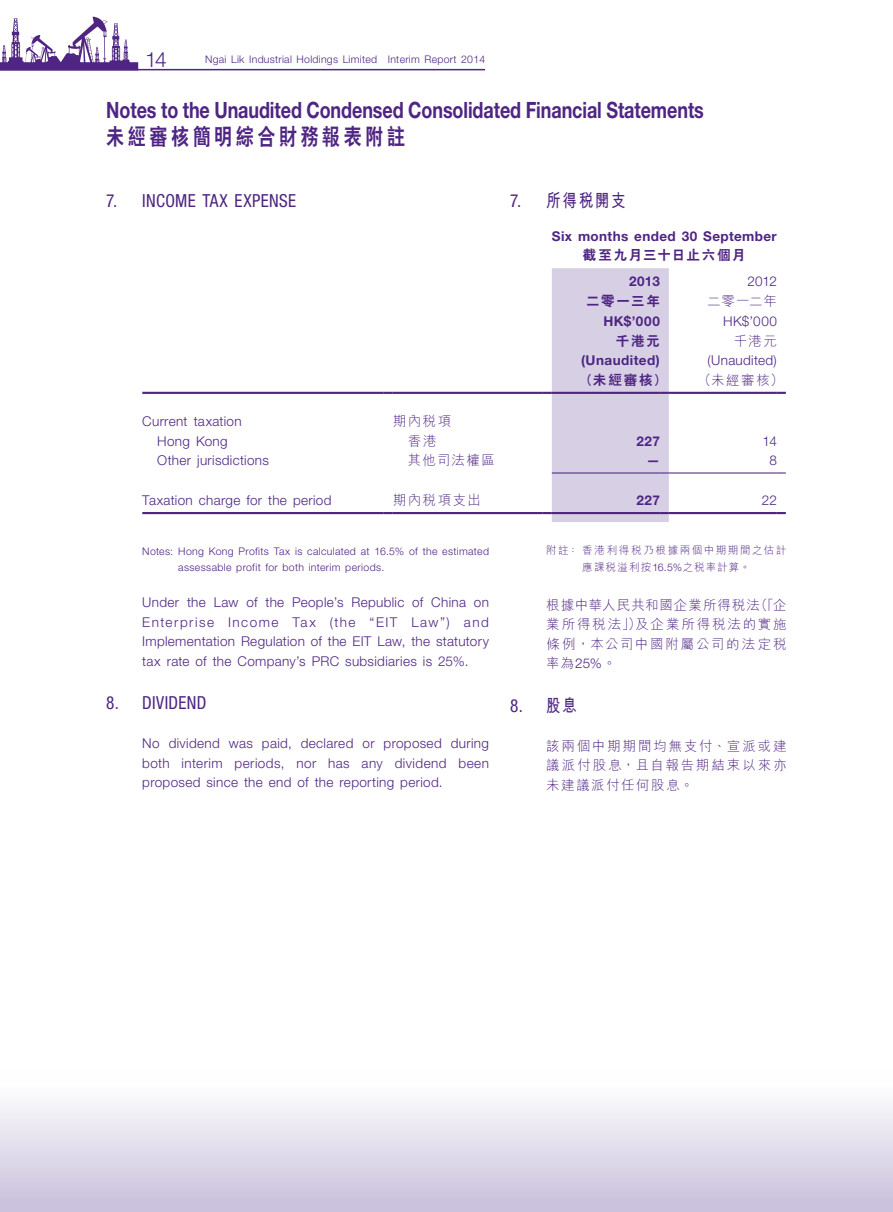
<style>
.page{position:relative;width:893px;height:1212px;background:#fff}
.page>*{position:absolute;margin:0;border:0;box-sizing:border-box;transform-origin:0 0}
.t1{font:700 22.5px "Helvetica Neue LT Std";letter-spacing:-.005em;color:#4e2582;scale:.8 1}
.t2{font:800 22.5px "C Hei 2 HK";letter-spacing:.2em;color:#4e2582;scale:.8 1}
.t3{font:300 21px "Helvetica Neue LT Std";color:#4e2582}
._03_H1{font:condensed 18px "Helvetica Neue LT Std";letter-spacing:.02em;color:#4e2582;scale:.96 1}
._03_H1-2{font:700 18px "M Hei HK";letter-spacing:.125em;color:#4e2582;scale:.8 1}
._12___P2{font:300 13.5px/19.5px "Helvetica Neue LT Std";letter-spacing:.025em;color:#4e2582;text-align:justify}
._12___P2-2{font:300 13.5px/19.5px "M Hei HK";letter-spacing:.13em;color:#4e2582;text-align:justify}
._15_Table_Stub{font:300 13.5px "Helvetica Neue LT Std";letter-spacing:.025em;color:#4e2582}
._31_table_tab_6pt{font:700 13.5px "Helvetica Neue LT Std";letter-spacing:.03em;color:#4e2582}
._31_table_tab_6pt-2{font:300 13.5px "Helvetica Neue LT Std";letter-spacing:.025em;color:#4e2582}
._31_table_tab_6pt-3{font:800 13.5px "C Hei 2 HK";letter-spacing:.13em;color:#4e2582}
._15_Table_Stub-2{font:300 13.5px "M Hei HK";letter-spacing:.1em;color:#4e2582}
._31_table_tab_6pt-4{font:300 13.5px "M Hei HK";letter-spacing:.085em;color:#4e2582}
._22____IN2__Note{font:300 10.5px/16.5px "Helvetica Neue LT Std";letter-spacing:.025em;color:#4e2582}
._22____IN2__Note-2{font:300 10.5px/16.5px "M Hei HK";letter-spacing:.145em;color:#4e2582;text-align:center}
.s1{font-family:"Helvetica Neue LT Std";font-weight:400;font-stretch:condensed}
.s2{font-family:"Helvetica Neue LT Std"}
.s3{font-family:"M Hei HK";font-weight:700;font-stretch:normal}
</style>
<div class="page">
<svg style="left:0;top:17px;width:138px;height:54px"></svg>
<hr style="left:138px;top:69px;width:347px;height:1px;background:#4e2582">
<div style="left:0;top:1069px;width:893px;height:143px;background:linear-gradient(to bottom,#fff,#c8bfdb)"></div>
<hr style="left:393px;top:512px;width:150px;height:2px;background:#4e2582">
<hr style="left:142px;top:392px;width:242px;height:2px;background:#4e2582">
<svg style="left:384px;top:392px;width:9px;height:2px"></svg>
<hr style="left:393px;top:392px;width:150px;height:2px;background:#4e2582">
<hr style="left:669px;top:392px;width:108px;height:2px;background:#4e2582">
<svg style="left:777px;top:392px;width:9px;height:2px"></svg>
<hr style="left:142px;top:512px;width:242px;height:2px;background:#4e2582">
<svg style="left:384px;top:512px;width:9px;height:2px"></svg>
<hr style="left:669px;top:512px;width:108px;height:2px;background:#4e2582">
<svg style="left:777px;top:512px;width:9px;height:2px"></svg>
<svg style="left:543px;top:268px;width:126px;height:254px"></svg>
<hr style="left:669px;top:472px;width:108px;height:1px;background:#4e2582">
<h2 class="t3" style="left:145px;top:47px;width:23px">14</h2>
<p class="_22____IN2__Note" style="left:205px;top:51px;width:282px">Ngai Lik Industrial Holdings Limited Interim Report 2014</p>
<h1 class="t1" style="left:106px;top:96px;width:748px">Notes to the Unaudited Condensed Consolidated Financial Statements</h1>
<h1 class="t2" style="left:106px;top:122px;width:375px">未經審核簡明綜合財務報表附註</h1>
<p class="_03_H1" style="left:106px;top:191px;width:199px">7. INCOME TAX EXPENSE</p>
<p class="_03_H1-2" style="left:510px;top:188px;width:146px"><span class="s1">7.</span> 所得稅開支</p>
<p class="_31_table_tab_6pt" style="left:552px;top:228px;width:227px">Six months ended 30 September</p>
<p class="_31_table_tab_6pt-3" style="left:583px;top:246px;width:164px">截至九月三十日止六個月</p>
<p class="_31_table_tab_6pt" style="left:629px;top:273px;width:32px">2013</p>
<p class="_31_table_tab_6pt-2" style="left:748px;top:273px;width:31px">2012</p>
<p class="_31_table_tab_6pt-3" style="left:586px;top:292px;width:75px">二零一三年</p>
<p class="_31_table_tab_6pt-4" style="left:707px;top:292px;width:71px">二零一二年</p>
<p class="_31_table_tab_6pt" style="left:603px;top:313px;width:58px">HK$’000</p>
<p class="_31_table_tab_6pt-2" style="left:723px;top:313px;width:55px">HK$’000</p>
<p class="_31_table_tab_6pt-3" style="left:616px;top:332px;width:46px">千港元</p>
<p class="_31_table_tab_6pt-4" style="left:734px;top:331px;width:45px">千港元</p>
<p class="_31_table_tab_6pt" style="left:581px;top:352px;width:80px">(Unaudited)</p>
<p class="_31_table_tab_6pt-2" style="left:708px;top:352px;width:71px">(Unaudited)</p>
<p class="_31_table_tab_6pt-3" style="left:579px;top:371px;width:89px">（未經審核）</p>
<p class="_31_table_tab_6pt-4" style="left:698px;top:371px;width:87px">（未經審核）</p>
<p class="_15_Table_Stub" style="left:142px;top:413px;width:101px">Current taxation</p>
<p class="_15_Table_Stub-2" style="left:393px;top:411px;width:60px">期內稅項</p>
<p class="_15_Table_Stub" style="left:157px;top:432px;width:72px">Hong Kong</p>
<p class="_15_Table_Stub-2" style="left:408px;top:431px;width:30px">香港</p>
<p class="_31_table_tab_6pt" style="left:636px;top:432px;width:25px">227</p>
<p class="_31_table_tab_6pt-2" style="left:763px;top:432px;width:16px">14</p>
<p class="_15_Table_Stub" style="left:157px;top:452px;width:113px">Other jurisdictions</p>
<p class="_15_Table_Stub-2" style="left:408px;top:451px;width:89px">其他司法權區</p>
<p class="_31_table_tab_6pt" style="left:646px;top:452px;width:15px">—</p>
<p class="_31_table_tab_6pt-2" style="left:769px;top:452px;width:9px">8</p>
<p class="_15_Table_Stub" style="left:142px;top:492px;width:191px">Taxation charge for the period</p>
<p class="_15_Table_Stub-2" style="left:393px;top:491px;width:90px">期內稅項支出</p>
<p class="_31_table_tab_6pt" style="left:636px;top:492px;width:25px">227</p>
<p class="_31_table_tab_6pt-2" style="left:762px;top:492px;width:17px">22</p>
<p class="_22____IN2__Note" style="left:178px;top:542px;width:312px;text-indent:-36px">Notes: Hong Kong Profits Tax is calculated at 16.5% of the estimated assessable profit for both interim periods.</p>
<p class="_12___P2" style="left:142px;top:592px;width:348px">Under the Law of the People’s Republic of China on Enterprise Income Tax (the “EIT Law”) and Implementation Regulation of the EIT Law, the statutory tax rate of the Company’s PRC subsidiaries is 25%.</p>
<p class="_03_H1" style="left:106px;top:692px;width:106px">8. DIVIDEND</p>
<p class="_12___P2" style="left:142px;top:733px;width:348px">No dividend was paid, declared or proposed during both interim periods, nor has any dividend been proposed since the end of the reporting period.</p>
<p class="_22____IN2__Note-2" style="left:546px;top:541px;width:242px">附註：香港利得稅乃根據兩個中期期間之估計應課稅溢利按<span class="s2">16.5%</span>之稅率計算。</p>
<p class="_12___P2-2" style="left:546px;top:594px;width:242px">根據中華人民共和國企業所得稅法（「企業所得稅法」）及企業所得稅法的實施條例，本公司中國附屬公司的法定稅率為<span class="s2">25%</span>。</p>
<p class="_03_H1" style="left:510px;top:695px;width:71px">8. <span class="s3">股息</span></p>
<p class="_12___P2-2" style="left:546px;top:735px;width:242px">該兩個中期期間均無支付、宣派或建議派付股息，且自報告期結束以來亦未建議派付任何股息。</p>
</div>
